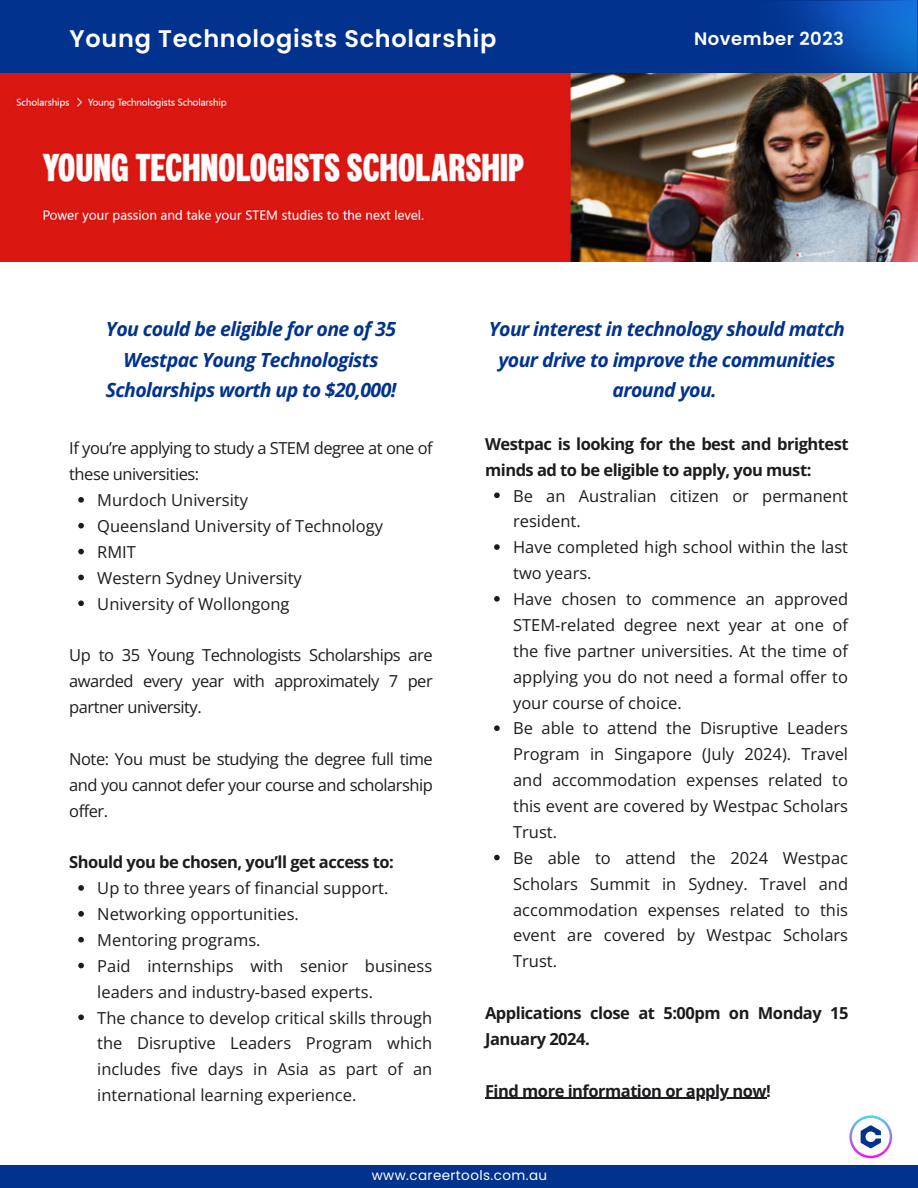
<style>
.page{position:relative;width:918px;height:1188px;background:#fff}
.page>*{position:absolute;margin:0;border:0;box-sizing:border-box;transform-origin:0 0}
.t1{font:600 24px "Poppins";letter-spacing:.03em;color:#fff}
.t2{font:italic 700 19.5px/30.3px "Open Sans";letter-spacing:-.03em;color:#01338e;text-align:center}
.t3{font:600 18px "Poppins";letter-spacing:.03em;color:#fff}
.t4{font:16.5px/25.8px "Open Sans";color:#1b1c1e;text-align:justify}
.t5{font:700 16.5px/25.8px "Open Sans";letter-spacing:-.03em;color:#1b1c1e}
.t6{font:16.5px/25.8px "Open Sans";letter-spacing:-.03em;color:#1b1c1e}
.t7{font:13.5px "Poppins";letter-spacing:.03em;color:#fff}
</style>
<div class="page">
<svg style="left:849px;top:1115px;width:43px;height:43px"></svg>
<div style="left:0;top:0;width:918px;height:73px;background:#01338e"></div>
<img style="left:785px;top:0;width:133px;height:72px">
<svg style="left:78px;top:497px;width:6px;height:6px"></svg>
<svg style="left:78px;top:523px;width:6px;height:6px"></svg>
<svg style="left:78px;top:549px;width:6px;height:5px"></svg>
<svg style="left:78px;top:575px;width:6px;height:5px"></svg>
<svg style="left:78px;top:601px;width:6px;height:5px"></svg>
<svg style="left:78px;top:885px;width:6px;height:6px"></svg>
<svg style="left:78px;top:911px;width:6px;height:6px"></svg>
<svg style="left:78px;top:937px;width:6px;height:6px"></svg>
<svg style="left:78px;top:963px;width:6px;height:5px"></svg>
<svg style="left:78px;top:1015px;width:6px;height:5px"></svg>
<svg style="left:494px;top:493px;width:6px;height:5px"></svg>
<svg style="left:494px;top:544px;width:6px;height:6px"></svg>
<svg style="left:494px;top:596px;width:6px;height:6px"></svg>
<svg style="left:494px;top:725px;width:6px;height:6px"></svg>
<svg style="left:494px;top:855px;width:6px;height:5px"></svg>
<hr style="left:485px;top:1098px;width:281px;height:1px;background:#1b1c1e">
<div style="left:0;top:1165px;width:918px;height:23px;background:#01338e"></div>
<img style="left:0;top:73px;width:918px;height:188px">
<p class="t1" style="left:70px;top:22px;width:428px">Young Technologists Scholarship</p>
<p class="t3" style="left:694px;top:26px;width:151px">November 2023</p>
<p class="t2" style="left:106px;top:313px;width:292px">You could be eligible for one of 35<br>Westpac Young Technologists<br>Scholarships worth up to $20,000!</p>
<p class="t6" style="left:69px;top:435px;width:365px">If you’re applying to study a STEM degree at one of these universities:</p>
<p class="t4" style="left:97px;top:487px;width:152px">Murdoch University</p>
<p class="t4" style="left:97px;top:513px;width:287px">Queensland University of Technology</p>
<p class="t4" style="left:97px;top:538px;width:40px">RMIT</p>
<p class="t4" style="left:97px;top:564px;width:206px">Western Sydney University</p>
<p class="t4" style="left:97px;top:590px;width:194px">University of Wollongong</p>
<p class="t4" style="left:69px;top:642px;width:365px">Up to 35 Young Technologists Scholarships are awarded every year with approximately 7 per partner university.</p>
<p class="t4" style="left:69px;top:745px;width:365px">Note: You must be studying the degree full time and you cannot defer your course and scholarship offer.</p>
<p class="t5" style="left:69px;top:849px;width:326px">Should you be chosen, you’ll get access to:</p>
<p class="t4" style="left:97px;top:875px;width:293px">Up to three years of financial support.</p>
<p class="t4" style="left:97px;top:901px;width:203px">Networking opportunities.</p>
<p class="t4" style="left:97px;top:927px;width:165px">Mentoring programs.</p>
<p class="t4" style="left:97px;top:952px;width:336px">Paid internships with senior business leaders and industry-based experts.</p>
<p class="t4" style="left:97px;top:1004px;width:336px">The chance to develop critical skills through the Disruptive Leaders Program which includes five days in Asia as part of an international learning experience.</p>
<p class="t2" style="left:489px;top:313px;width:358px">Your interest in technology should match your drive to improve the communities around you.</p>
<p class="t5" style="left:485px;top:430px;width:365px">Westpac is looking for the best and brightest minds ad to be eligible to apply, you must:</p>
<p class="t4" style="left:513px;top:482px;width:336px">Be an Australian citizen or permanent resident.</p>
<p class="t4" style="left:513px;top:534px;width:336px">Have completed high school within the last two years.</p>
<p class="t4" style="left:513px;top:586px;width:336px">Have chosen to commence an approved STEM-related degree next year at one of the five partner universities. At the time of applying you do not need a formal offer to your course of choice.</p>
<p class="t4" style="left:513px;top:715px;width:336px">Be able to attend the Disruptive Leaders Program in Singapore (July 2024). Travel and accommodation expenses related to this event are covered by Westpac Scholars Trust.</p>
<p class="t4" style="left:513px;top:844px;width:336px">Be able to attend the 2024 Westpac Scholars Summit in Sydney. Travel and accommodation expenses related to this event are covered by Westpac Scholars Trust.</p>
<p class="t5" style="left:485px;top:1000px;width:365px">Applications close at 5:00pm on Monday 15<br>January 2024.</p>
<p class="t5" style="left:485px;top:1077px;width:287px">Find more information or apply now!</p>
<p class="t7" style="left:372px;top:1166px;width:177px">www.careertools.com.au</p>
</div>
